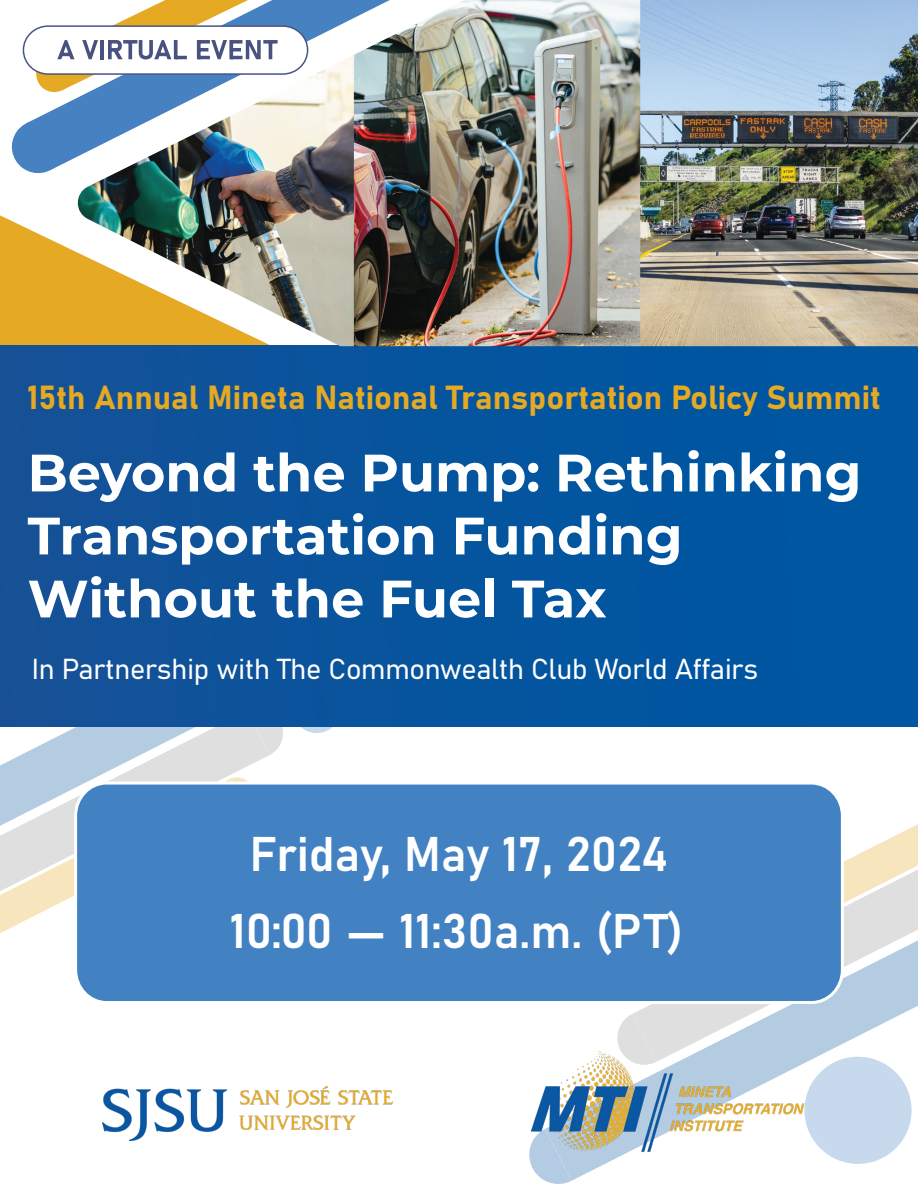
<style>
.page{position:relative;width:918px;height:1188px;background:#fff}
.page>*{position:absolute;margin:0;border:0;box-sizing:border-box;transform-origin:0 0}
.t1{font:700 52.5px/63px "Montserrat";color:#fff}
.t2{font:48px/76.8px "Bahnschrift";color:#fff;text-align:center}
.t3{font:33px "Bahnschrift";color:#e5a923}
.t4{font:28.5px "Bahnschrift";letter-spacing:-.01em;color:#fff}
</style>
<div class="page">
<svg style="left:844px;top:824px;width:74px;height:88px"></svg>
<svg style="left:529px;top:1157px;width:42px;height:27px"></svg>
<svg style="left:545px;top:912px;width:373px;height:269px"></svg>
<div style="left:804px;top:1057px;width:108px;height:107px;background:#c7d9ec;border-radius:50%"></div>
<svg style="left:0;top:849px;width:74px;height:84px"></svg>
<svg style="left:0;top:726px;width:350px;height:123px"></svg>
<svg style="left:292px;top:685px;width:49px;height:48px"></svg>
<svg style="left:0;top:215px;width:75px;height:131px;background:#e7b442"></svg>
<div style="left:0;top:346px;width:918px;height:380px;background:linear-gradient(to right,#145198,#0057a2)"></div>
<img style="left:75px;top:0;width:843px;height:346px">
<svg style="left:11px;top:123px;width:40px;height:51px"></svg>
<img style="left:26px;top:0;width:364px;height:170px">
<img style="left:529px;top:1046px;width:286px;height:111px">
<img style="left:103px;top:1086px;width:290px;height:55px">
<div style="left:76px;top:783px;width:766px;height:220px;background:#4282c3;border-radius:32px"></div>
<div style="left:74px;top:782px;width:770px;height:222px;border:3px solid #fff;border-radius:32px"></div>
<svg style="left:22px;top:0;width:287px;height:94px"></svg>
<svg style="left:263px;top:40px;width:15px;height:4px"></svg>
<hr style="left:269px;top:42px;width:3px;height:17px;background:#48517f">
<p class="t3" style="left:28px;top:373px;width:855px">15th Annual Mineta National Transportation Policy Summit</p>
<p class="t1" style="left:28px;top:439px;width:835px">Beyond the Pump: Rethinking<br>Transportation Funding<br>Without the Fuel Tax</p>
<p class="t4" style="left:31px;top:648px;width:728px">In Partnership with The Commonwealth Club World Affairs</p>
<p class="t2" style="left:230px;top:813px;width:455px">Friday, May 17, 2024<br>10:00 — 11:30a.m. (PT)</p>
</div>
